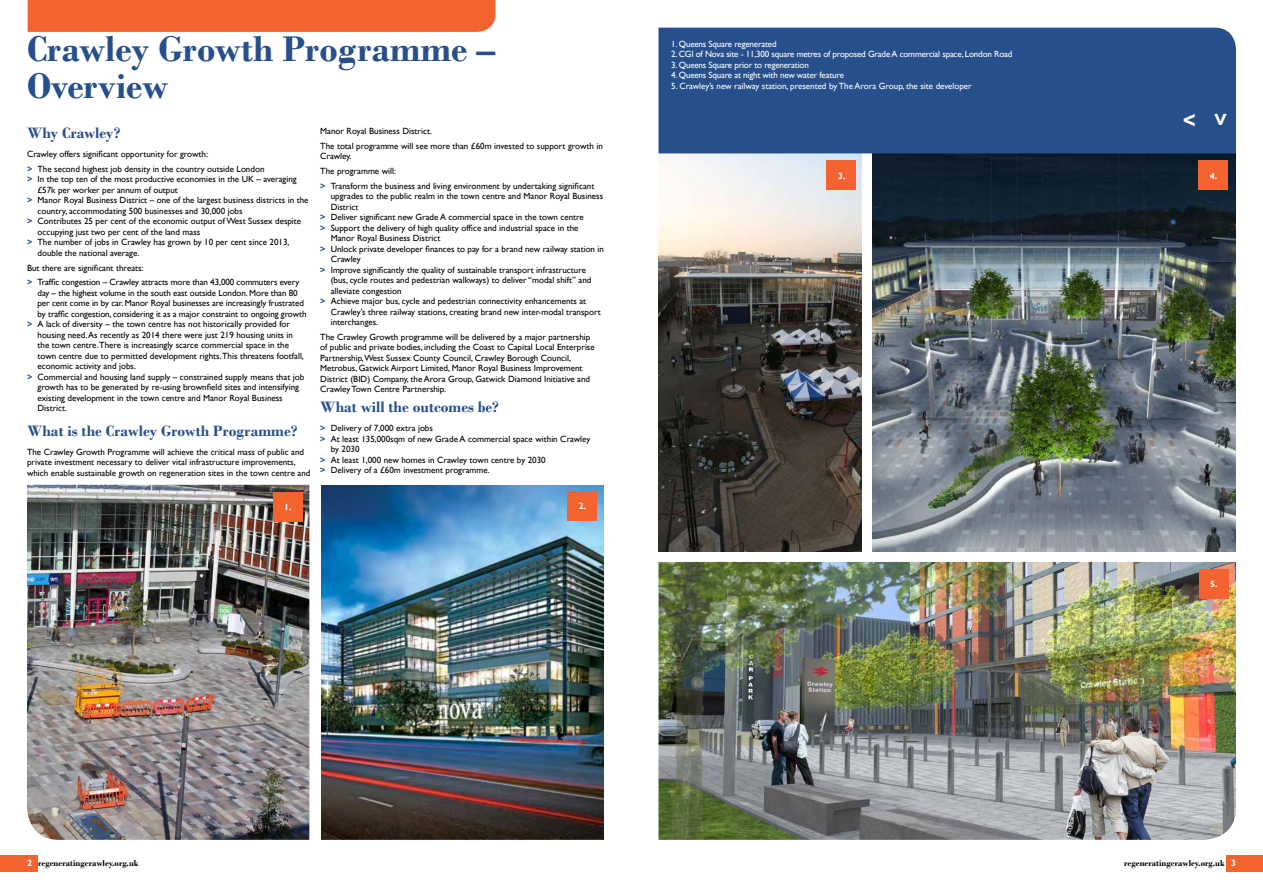
<style>
.page{position:relative;width:1263px;height:893px;background:#fff}
.page>*{position:absolute;margin:0;border:0;box-sizing:border-box;transform-origin:0 0}
.t1{font:700 37.5px/37.5px "Bodoni";color:#274f8c}
.t2{font:700 22.5px "Gill Sans";color:#fff}
.t3{font:700 15.75px "Bodoni";color:#274f8c}
.t4{font:9px/10.5px "Gill Sans";color:#000}
.t5{font:9px "Gill Sans";letter-spacing:-.02em;color:#fff}
.t6{font:9px "Gill Sans";color:#fff}
.t7{font:700 9px "Bodoni";color:#000}
.t8{font:700 9px "Gill Sans";color:#fff}
.s1{font-weight:700;color:#274f8c}
.s2{font-family:"Gill Sans";color:#fff}
</style>
<div class="page">
<div style="left:1226px;top:856px;width:37px;height:16px;background:#f2632f"></div>
<div style="left:0;top:855px;width:37px;height:17px;background:#f2632f"></div>
<img style="left:321px;top:485px;width:282px;height:355px">
<img style="left:27px;top:485px;width:282px;height:355px">
<img style="left:658px;top:562px;width:578px;height:278px">
<div style="left:567px;top:491px;width:30px;height:30px;background:#f2632f"></div>
<div style="left:1199px;top:569px;width:29px;height:29px;background:#f2632f"></div>
<div style="left:28px;top:0;width:467px;height:32px;background:#f2632f"></div>
<img style="left:658px;top:153px;width:204px;height:398px">
<div style="left:826px;top:161px;width:30px;height:29px;background:#f2632f"></div>
<div style="left:273px;top:492px;width:29px;height:29px;background:#f2632f"></div>
<img style="left:873px;top:153px;width:363px;height:398px">
<div style="left:1198px;top:161px;width:30px;height:29px;background:#f2632f"></div>
<div style="left:658px;top:28px;width:578px;height:125px;background:#274f8c"></div>
<h1 class="t1" style="left:27px;top:30px;width:470px">Crawley Growth Programme –<br>Overview</h1>
<h3 class="t3" style="left:27px;top:124px;width:95px">Why Crawley?</h3>
<p class="t4" style="left:27px;top:147px;width:239px;line-height:14.8px">Crawley offers significant opportunity for growth:<br><span class="s1">&gt;</span> The second highest job density in the country outside London</p>
<p class="t4" style="left:27px;top:174px;width:271px"><span class="s1">&gt;</span> In the top ten of the most productive economies in the UK – averaging</p>
<p class="t4" style="left:38px;top:185px;width:142px">£57k per worker per annum of output</p>
<p class="t4" style="left:27px;top:195px;width:283px"><span class="s1">&gt;</span> Manor Royal Business District – one of the largest business districts in the</p>
<p class="t4" style="left:38px;top:206px;width:207px">country, accommodating 500 businesses and 30,000 jobs</p>
<p class="t4" style="left:27px;top:216px;width:276px"><span class="s1">&gt;</span> Contributes 25 per cent of the economic output of West Sussex despite</p>
<p class="t4" style="left:38px;top:227px;width:164px">occupying just two per cent of the land mass</p>
<p class="t4" style="left:27px;top:237px;width:264px"><span class="s1">&gt;</span> The number of jobs in Crawley has grown by 10 per cent since 2013,</p>
<p class="t4" style="left:38px;top:248px;width:104px">double the national average.</p>
<p class="t4" style="left:27px;top:260px;width:274px;line-height:14.8px">But there are significant threats:<br><span class="s1">&gt;</span> Traffic congestion – Crawley attracts more than 43,000 commuters every</p>
<p class="t4" style="left:38px;top:288px;width:262px">day – the highest volume in the south east outside London. More than 80</p>
<p class="t4" style="left:38px;top:298px;width:268px">per cent come in by car. Manor Royal businesses are increasingly frustrated</p>
<p class="t4" style="left:38px;top:309px;width:271px">by traffic congestion, considering it as a major constraint to ongoing growth</p>
<p class="t4" style="left:27px;top:319px;width:265px"><span class="s1">&gt;</span> A lack of diversity – the town centre has not historically provided for</p>
<p class="t4" style="left:38px;top:330px;width:257px">housing need. As recently as 2014 there were just 219 housing units in</p>
<p class="t4" style="left:38px;top:340px;width:253px">the town centre.There is increasingly scarce commercial space in the</p>
<p class="t4" style="left:38px;top:351px;width:268px">town centre due to permitted development rights.This threatens footfall,</p>
<p class="t4" style="left:38px;top:361px;width:100px">economic activity and jobs.</p>
<p class="t4" style="left:27px;top:372px;width:279px"><span class="s1">&gt;</span> Commercial and housing land supply – constrained supply means that job</p>
<p class="t4" style="left:38px;top:382px;width:263px">growth has to be generated by re-using brownfield sites and intensifying</p>
<p class="t4" style="left:38px;top:393px;width:247px">existing development in the town centre and Manor Royal Business</p>
<p class="t4" style="left:38px;top:403px;width:31px">District.</p>
<h3 class="t3" style="left:27px;top:421px;width:272px">What is the Crawley Growth Programme?</h3>
<p class="t4" style="left:27px;top:446px;width:285px">The Crawley Growth Programme will achieve the critical mass of public and private investment necessary to deliver vital infrastructure improvements, which enable sustainable growth on regeneration sites in the town centre and</p>
<p class="t8" style="left:284px;top:501px;width:9px">1.</p>
<p class="t4" style="left:320px;top:124px;width:284px;line-height:14.8px">Manor Royal Business District.<br>The total programme will see more than £60m invested to support growth in</p>
<p class="t4" style="left:320px;top:149px;width:276px;line-height:14.8px">Crawley.<br>The programme will:<br><span class="s1">&gt;</span> Transform the business and living environment by undertaking significant</p>
<p class="t4" style="left:331px;top:191px;width:274px">upgrades to the public realm in the town centre and Manor Royal Business</p>
<p class="t4" style="left:331px;top:201px;width:29px">District</p>
<p class="t4" style="left:320px;top:212px;width:265px"><span class="s1">&gt;</span> Deliver significant new Grade A commercial space in the town centre</p>
<p class="t4" style="left:320px;top:222px;width:260px"><span class="s1">&gt;</span> Support the delivery of high quality office and industrial space in the</p>
<p class="t4" style="left:331px;top:233px;width:111px">Manor Royal Business District</p>
<p class="t4" style="left:320px;top:243px;width:285px"><span class="s1">&gt;</span> Unlock private developer finances to pay for a brand new railway station in</p>
<p class="t4" style="left:331px;top:254px;width:32px">Crawley</p>
<p class="t4" style="left:320px;top:264px;width:267px"><span class="s1">&gt;</span> Improve significantly the quality of sustainable transport infrastructure</p>
<p class="t4" style="left:331px;top:275px;width:262px">(bus, cycle routes and pedestrian walkways) to deliver “modal shift” and</p>
<p class="t4" style="left:331px;top:285px;width:72px">alleviate congestion</p>
<p class="t4" style="left:320px;top:296px;width:268px"><span class="s1">&gt;</span> Achieve major bus, cycle and pedestrian connectivity enhancements at</p>
<p class="t4" style="left:331px;top:306px;width:272px">Crawley’s three railway stations, creating brand new inter-modal transport</p>
<p class="t4" style="left:331px;top:317px;width:49px">interchanges.</p>
<p class="t4" style="left:320px;top:332px;width:276px">The Crawley Growth programme will be delivered by a major partnership of public and private bodies, including the Coast to Capital Local Enterprise Partnership,West Sussex County Council, Crawley Borough Council, Metrobus, Gatwick Airport Limited, Manor Royal Business Improvement District (BID) Company, the Arora Group, Gatwick Diamond Initiative and Crawley Town Centre Partnership.</p>
<h3 class="t3" style="left:320px;top:398px;width:180px">What will the outcomes be?</h3>
<p class="t4" style="left:320px;top:423px;width:114px"><span class="s1">&gt;</span> Delivery of 7,000 extra jobs</p>
<p class="t4" style="left:320px;top:434px;width:272px"><span class="s1">&gt;</span> At least 135,000sqm of new Grade A commercial space within Crawley</p>
<p class="t4" style="left:331px;top:444px;width:30px">by 2030</p>
<p class="t4" style="left:320px;top:455px;width:227px"><span class="s1">&gt;</span> At least 1,000 new homes in Crawley town centre by 2030</p>
<p class="t4" style="left:320px;top:465px;width:171px"><span class="s1">&gt;</span> Delivery of a £60m investment programme.</p>
<p class="t8" style="left:579px;top:501px;width:9px">2.</p>
<p class="t5" style="left:671px;top:38px;width:107px">1. Queens Square regenerated</p>
<p class="t5" style="left:671px;top:49px;width:343px">2. CGI of Nova site - 11,300 square metres of proposed Grade A commercial space, London Road</p>
<p class="t5" style="left:671px;top:59px;width:139px">3. Queens Square prior to regeneration</p>
<p class="t5" style="left:671px;top:70px;width:174px">4. Queens Square at night with new water feature</p>
<p class="t6" style="left:671px;top:80px;width:302px">5. Crawley’s new railway station, presented by The Arora Group, the site developer</p>
<p class="t8" style="left:838px;top:170px;width:9px">3.</p>
<h2 class="t2" style="left:1183px;top:107px;width:15px">&lt;</h2>
<h2 class="t2" style="left:1207px;top:126px;width:15px;rotate:-90deg">&lt;</h2>
<p class="t8" style="left:1210px;top:170px;width:9px">4.</p>
<p class="t8" style="left:1210px;top:578px;width:9px">5.</p>
<p class="t7" style="left:27px;top:858px;width:113px"><span class="s2">2</span> regeneratingcrawley.org.uk</p>
<p class="t7" style="left:1124px;top:858px;width:113px">regeneratingcrawley.org.uk <span class="s2">3</span></p>
</div>
